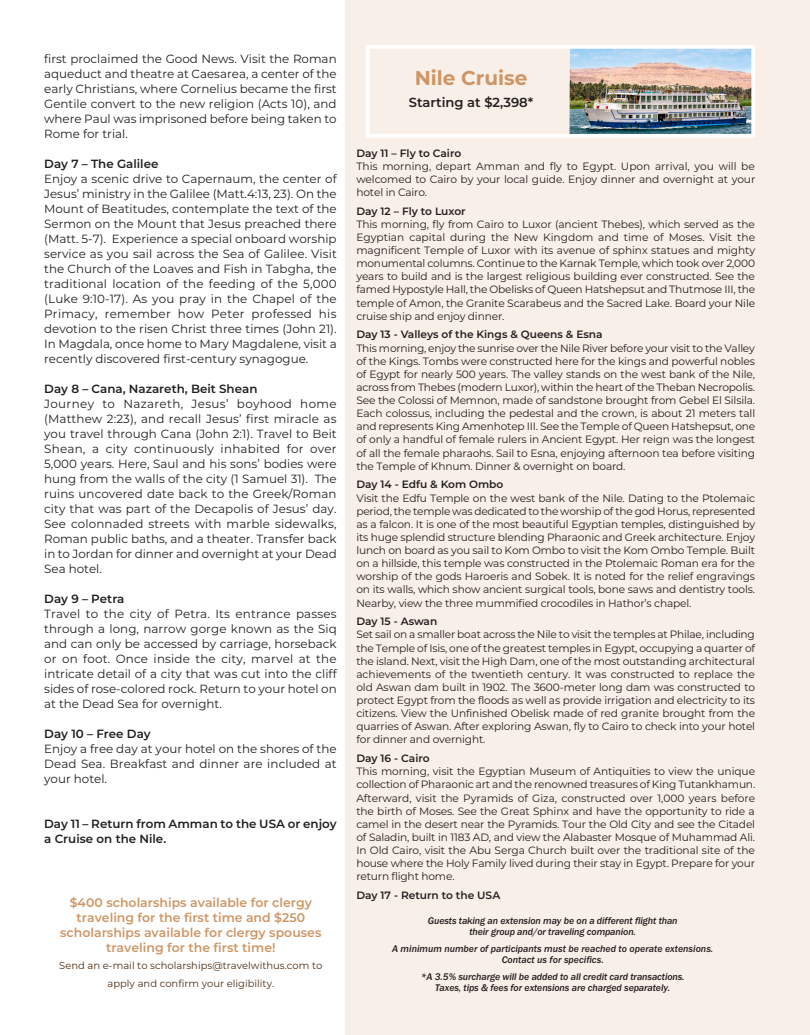
<style>
.page{position:relative;width:810px;height:1035px;background:#fff}
.page>*{position:absolute;margin:0;border:0;box-sizing:border-box;transform-origin:0 0}
.t1{font:700 20px "Montserrat";color:#ce9665}
.t2{font:600 13.12px "Montserrat";color:#231f20}
.t3{font:600 12.5px/15px "Montserrat";color:#ce9665;text-align:center}
.t4{font:11.88px/15px "Montserrat";color:#231f20;text-align:justify}
.t5{font:600 11.88px/15px "Montserrat";color:#231f20}
.t6{font:10.62px/13.1px "Montserrat";letter-spacing:-.015em;color:#231f20;text-align:justify}
.t7{font:600 10.62px "Montserrat";color:#231f20}
.t8{font:10px/11.2px "Franklin Gothic URW Med Ita";letter-spacing:-.01em;color:#231f20;text-align:center}
.t9{font:10px/17.5px "Montserrat";color:#4e2d14;text-align:center}
</style>
<div class="page">
<div style="left:346px;top:0;width:464px;height:1035px;background:#f8efe8"></div>
<img style="left:570px;top:50px;width:180px;height:83px">
<div style="left:366px;top:45px;width:389px;height:93px;border:4px solid #fff"></div>
<p class="t4" style="left:44px;top:51px;width:294px">first proclaimed the Good News. Visit the Roman aqueduct and theatre at Caesarea, a center of the early Christians, where Cornelius became the first Gentile convert to the new religion (Acts 10), and where Paul was imprisoned before being taken to Rome for trial.</p>
<p class="t5" style="left:44px;top:156px;width:116px">Day 7 – The Galilee</p>
<p class="t4" style="left:44px;top:171px;width:294px">Enjoy a scenic drive to Capernaum, the center of Jesus’ ministry in the Galilee (Matt.4:13, 23). On the Mount of Beatitudes, contemplate the text of the Sermon on the Mount that Jesus preached there (Matt. 5-7). Experience a special onboard worship service as you sail across the Sea of Galilee. Visit the Church of the Loaves and Fish in Tabgha, the traditional location of the feeding of the 5,000 (Luke 9:10-17). As you pray in the Chapel of the Primacy, remember how Peter professed his devotion to the risen Christ three times (John 21).<br>In Magdala, once home to Mary Magdalene, visit a recently discovered first-century synagogue.</p>
<p class="t5" style="left:44px;top:381px;width:215px">Day 8 – Cana, Nazareth, Beit Shean</p>
<p class="t4" style="left:44px;top:396px;width:294px">Journey to Nazareth, Jesus’ boyhood home (Matthew 2:23), and recall Jesus’ first miracle as you travel through Cana (John 2:1). Travel to Beit Shean, a city continuously inhabited for over 5,000 years. Here, Saul and his sons’ bodies were hung from the walls of the city (1 Samuel 31). The ruins uncovered date back to the Greek/Roman city that was part of the Decapolis of Jesus’ day.<br>See colonnaded streets with marble sidewalks, Roman public baths, and a theater. Transfer back in to Jordan for dinner and overnight at your Dead Sea hotel.</p>
<p class="t5" style="left:44px;top:591px;width:82px">Day 9 – Petra</p>
<p class="t4" style="left:44px;top:606px;width:294px">Travel to the city of Petra. Its entrance passes through a long, narrow gorge known as the Siq and can only be accessed by carriage, horseback or on foot. Once inside the city, marvel at the intricate detail of a city that was cut into the cliff sides of rose-colored rock. Return to your hotel on at the Dead Sea for overnight.</p>
<p class="t5" style="left:44px;top:726px;width:108px">Day 10 – Free Day</p>
<p class="t4" style="left:44px;top:741px;width:294px">Enjoy a free day at your hotel on the shores of the Dead Sea. Breakfast and dinner are included at your hotel.</p>
<p class="t5" style="left:44px;top:816px;width:294px">Day 11 – Return from Amman to the USA or enjoy a Cruise on the Nile.</p>
<p class="t3" style="left:60px;top:894px;width:263px">$400 scholarships available for clergy traveling for the first time and $250 scholarships available for clergy spouses traveling for the first time!</p>
<p class="t9" style="left:59px;top:957px;width:265px">Send an e-mail to scholarships@travelwithus.com to apply and confirm your eligibility.</p>
<h1 class="t1" style="left:415px;top:64px;width:114px">Nile Cruise</h1>
<p class="t2" style="left:409px;top:93px;width:126px">Starting at $2,398*</p>
<p class="t7" style="left:356px;top:145px;width:106px">Day 11 – Fly to Cairo</p>
<p class="t6" style="left:356px;top:159px;width:400px">This morning, depart Amman and fly to Egypt. Upon arrival, you will be welcomed to Cairo by your local guide. Enjoy dinner and overnight at your hotel in Cairo.</p>
<p class="t7" style="left:356px;top:203px;width:111px">Day 12 – Fly to Luxor</p>
<p class="t6" style="left:356px;top:217px;width:400px">This morning, fly from Cairo to Luxor (ancient Thebes), which served as the Egyptian capital during the New Kingdom and time of Moses. Visit the magnificent Temple of Luxor with its avenue of sphinx statues and mighty monumental columns. Continue to the Karnak Temple, which took over 2,000 years to build and is the largest religious building ever constructed. See the famed Hypostyle Hall, the Obelisks of Queen Hatshepsut and Thutmose III, the temple of Amon, the Granite Scarabeus and the Sacred Lake. Board your Nile cruise ship and enjoy dinner.</p>
<p class="t7" style="left:356px;top:327px;width:248px">Day 13 - Valleys of the Kings &amp; Queens &amp; Esna</p>
<p class="t6" style="left:356px;top:341px;width:400px">This morning, enjoy the sunrise over the Nile River before your visit to the Valley of the Kings. Tombs were constructed here for the kings and powerful nobles of Egypt for nearly 500 years. The valley stands on the west bank of the Nile, across from Thebes (modern Luxor), within the heart of the Theban Necropolis.<br>See the Colossi of Memnon, made of sandstone brought from Gebel El Silsila.<br>Each colossus, including the pedestal and the crown, is about 21 meters tall and represents King Amenhotep III. See the Temple of Queen Hatshepsut, one of only a handful of female rulers in Ancient Egypt. Her reign was the longest of all the female pharaohs. Sail to Esna, enjoying afternoon tea before visiting the Temple of Khnum. Dinner &amp; overnight on board.</p>
<p class="t7" style="left:356px;top:477px;width:149px">Day 14 - Edfu &amp; Kom Ombo</p>
<p class="t6" style="left:356px;top:491px;width:400px">Visit the Edfu Temple on the west bank of the Nile. Dating to the Ptolemaic period, the temple was dedicated to the worship of the god Horus, represented as a falcon. It is one of the most beautiful Egyptian temples, distinguished by its huge splendid structure blending Pharaonic and Greek architecture. Enjoy lunch on board as you sail to Kom Ombo to visit the Kom Ombo Temple. Built on a hillside, this temple was constructed in the Ptolemaic Roman era for the worship of the gods Haroeris and Sobek. It is noted for the relief engravings on its walls, which show ancient surgical tools, bone saws and dentistry tools.<br>Nearby, view the three mummified crocodiles in Hathor’s chapel.</p>
<p class="t7" style="left:356px;top:614px;width:82px">Day 15 - Aswan</p>
<p class="t6" style="left:356px;top:628px;width:400px">Set sail on a smaller boat across the Nile to visit the temples at Philae, including the Temple of Isis, one of the greatest temples in Egypt, occupying a quarter of the island. Next, visit the High Dam, one of the most outstanding architectural achievements of the twentieth century. It was constructed to replace the old Aswan dam built in 1902. The 3600-meter long dam was constructed to protect Egypt from the floods as well as provide irrigation and electricity to its citizens. View the Unfinished Obelisk made of red granite brought from the quarries of Aswan. After exploring Aswan, fly to Cairo to check into your hotel for dinner and overnight.</p>
<p class="t7" style="left:356px;top:751px;width:75px">Day 16 - Cairo</p>
<p class="t6" style="left:356px;top:765px;width:400px">This morning, visit the Egyptian Museum of Antiquities to view the unique collection of Pharaonic art and the renowned treasures of King Tutankhamun.<br>Afterward, visit the Pyramids of Giza, constructed over 1,000 years before the birth of Moses. See the Great Sphinx and have the opportunity to ride a camel in the desert near the Pyramids. Tour the Old City and see the Citadel of Saladin, built in 1183 AD, and view the Alabaster Mosque of Muhammad Ali.<br>In Old Cairo, visit the Abu Serga Church built over the traditional site of the house where the Holy Family lived during their stay in Egypt. Prepare for your return flight home.</p>
<p class="t7" style="left:356px;top:888px;width:145px">Day 17 - Return to the USA</p>
<p class="t8" style="left:428px;top:915px;width:251px">Guests taking an extension may be on a different flight than their group and/or traveling companion.</p>
<p class="t8" style="left:392px;top:943px;width:323px">A minimum number of participants must be reached to operate extensions.<br>Contact us for specifics.</p>
<p class="t8" style="left:421px;top:971px;width:266px">*A 3.5% surcharge will be added to all credit card transactions.<br>Taxes, tips &amp; fees for extensions are charged separately.</p>
</div>
